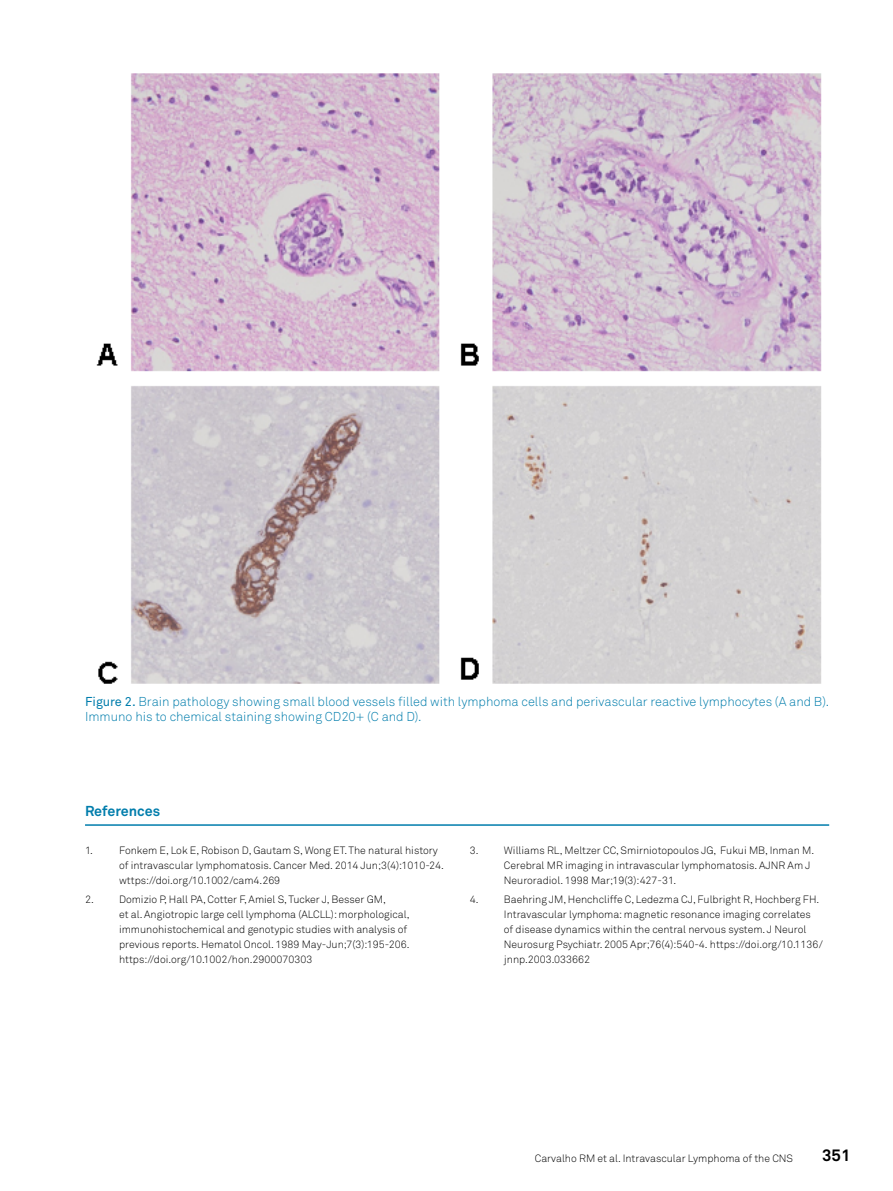
<style>
.page{position:relative;width:893px;height:1191px;background:#fff}
.page>*{position:absolute;margin:0;border:0;box-sizing:border-box;transform-origin:0 0}
.t1{font:700 16.5px "Akkurat Pro";color:#000}
.t2{font:700 14.25px "Akkurat Pro";color:#007dac}
.t3{font:12.75px/15.3px "Akkurat Light Pro";color:#007dac}
.t4{font:10.5px/15px "Akkurat Light Pro";color:#000}
.s1{font-family:"Akkurat Pro"}
</style>
<div class="page">
<hr style="left:85px;top:824px;width:744px;height:1px;background:#007dac">
<img style="left:96px;top:73px;width:726px;height:611px">
<p class="t3" style="left:85px;top:694px;width:746px"><span class="s1">Figure 2.</span> Brain pathology showing small blood vessels filled with lymphoma cells and perivascular reactive lymphocytes (A and B).<br>Immuno his to chemical staining showing CD20+ (C and D).</p>
<h2 class="t2" style="left:85px;top:802px;width:77px">References</h2>
<p class="t4" style="left:85px;top:842px;width:10px">1.</p>
<p class="t4" style="left:119px;top:842px;width:326px">Fonkem E, Lok E, Robison D, Gautam S, Wong ET. The natural history of intravascular lymphomatosis. Cancer Med. 2014 Jun;3(4):1010-24. wttps://doi.org/10.1002/cam4.269</p>
<p class="t4" style="left:85px;top:892px;width:10px">2.</p>
<p class="t4" style="left:119px;top:892px;width:292px">Domizio P, Hall PA, Cotter F, Amiel S, Tucker J, Besser GM,<br>et al. Angiotropic large cell lymphoma (ALCLL): morphological, immunohistochemical and genotypic studies with analysis of previous reports. Hematol Oncol. 1989 May-Jun;7(3):195-206. https://doi.org/10.1002/hon.2900070303</p>
<p class="t4" style="left:470px;top:843px;width:10px">3.</p>
<p class="t4" style="left:504px;top:843px;width:312px">Williams RL, Meltzer CC, Smirniotopoulos JG, Fukui MB, Inman M.<br>Cerebral MR imaging in intravascular lymphomatosis. AJNR Am J<br>Neuroradiol. 1998 Mar;19(3):427-31.</p>
<p class="t4" style="left:470px;top:892px;width:10px">4.</p>
<p class="t4" style="left:504px;top:892px;width:320px">Baehring JM, Henchcliffe C, Ledezma CJ, Fulbright R, Hochberg FH.<br>Intravascular lymphoma: magnetic resonance imaging correlates of disease dynamics within the central nervous system. J Neurol Neurosurg Psychiatr. 2005 Apr;76(4):540-4. https://doi.org/10.1136/ jnnp.2003.033662</p>
<p class="t4" style="left:535px;top:1150px;width:260px">Carvalho RM et al. Intravascular Lymphoma of the CNS</p>
<h1 class="t1" style="left:822px;top:1145px;width:30px">351</h1>
</div>
